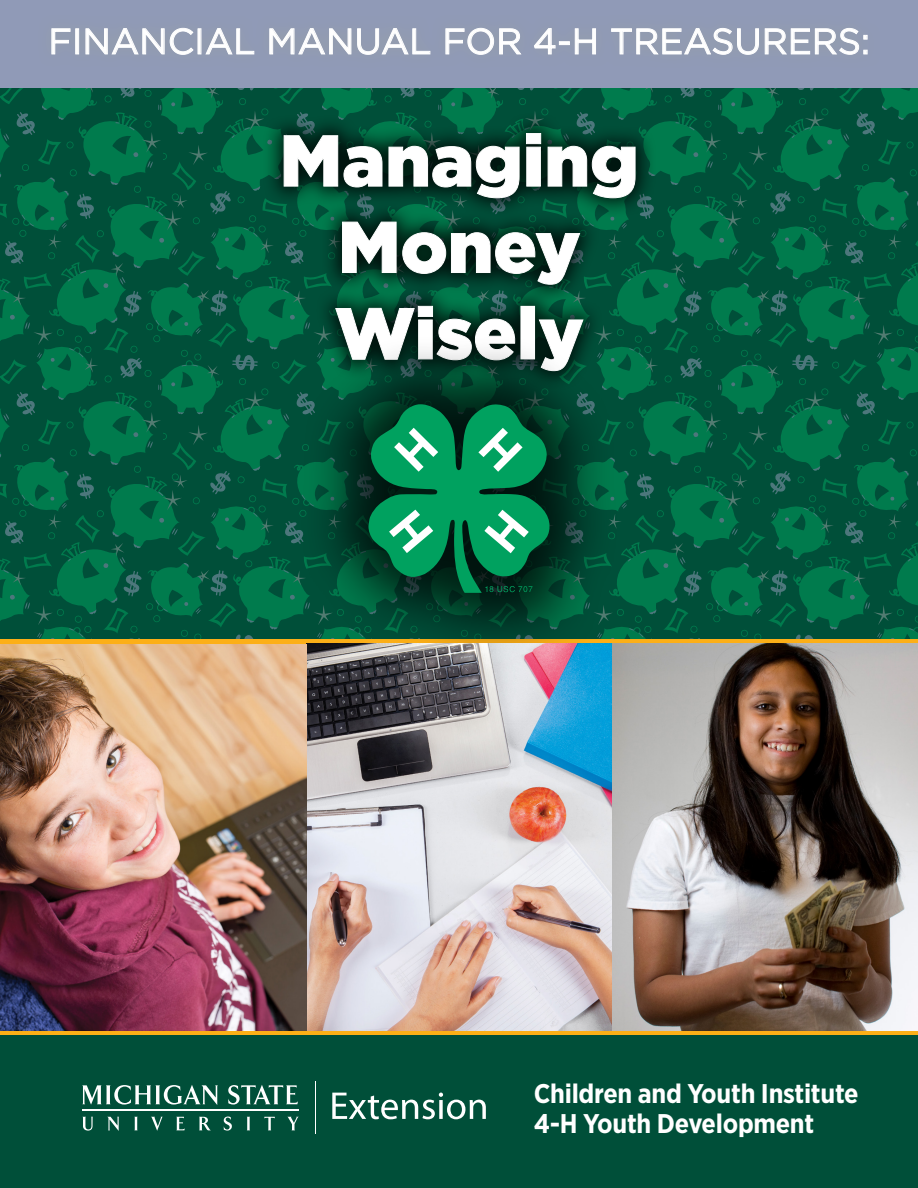
<style>
.page{position:relative;width:918px;height:1188px;background:#fff}
.page>*{position:absolute;margin:0;border:0;box-sizing:border-box;transform-origin:0 0}
.t1{font:900 72px "Gotham";color:#fff}
.t2{font:36px "Gotham";color:#fff}
.H2_Cover{font:700 27px "Gotham Narrow";letter-spacing:-.01em;color:#fff}
</style>
<div class="page">
<div style="left:0;top:0;width:918px;height:91px;background:#909ab7"></div>
<div style="left:0;top:89px;width:918px;height:1099px;background:#004f39"></div>
<svg style="left:1px;top:89px;width:917px;height:550px"></svg>
<div style="left:0;top:639px;width:918px;height:9px;background:#fcaf17"></div>
<div style="left:0;top:1026px;width:918px;height:9px;background:#fcaf17"></div>
<svg style="left:51px;top:28px;width:20px;height:27px"></svg>
<div style="left:76px;top:29px;width:3px;height:25px;border:1px solid #fff"></div>
<svg style="left:85px;top:28px;width:109px;height:27px"></svg>
<div style="left:198px;top:29px;width:3px;height:25px;border:1px solid #fff"></div>
<svg style="left:205px;top:28px;width:50px;height:27px"></svg>
<svg style="left:269px;top:28px;width:162px;height:27px"></svg>
<svg style="left:445px;top:28px;width:76px;height:27px"></svg>
<svg style="left:534px;top:28px;width:35px;height:27px"></svg>
<svg style="left:575px;top:28px;width:21px;height:27px"></svg>
<svg style="left:611px;top:28px;width:256px;height:27px"></svg>
<div style="left:262px;top:112px;width:394px;height:279px;background:#000;opacity:.75"></div>
<svg style="left:283px;top:135px;width:237px;height:64px;background:#163a2e"></svg>
<svg style="left:526px;top:133px;width:15px;height:54px"></svg>
<svg style="left:547px;top:146px;width:89px;height:53px;background:#1a372e"></svg>
<svg style="left:342px;top:221px;width:238px;height:64px;background:#133a2e"></svg>
<svg style="left:335px;top:306px;width:180px;height:28px;background:#173d31"></svg>
<div style="left:521px;top:306px;width:14px;height:53px;border:1px solid #fff"></div>
<svg style="left:539px;top:319px;width:45px;height:15px"></svg>
<div style="left:298px;top:334px;width:322px;height:330px;background:#000;opacity:.75"></div>
<svg style="left:368px;top:404px;width:182px;height:189px;background:#117f53"></svg>
<svg style="left:82px;top:1117px;width:11px;height:14px"></svg>
<svg style="left:107px;top:1117px;width:12px;height:14px"></svg>
<svg style="left:134px;top:1117px;width:4px;height:13px"></svg>
<svg style="left:151px;top:1117px;width:12px;height:14px"></svg>
<svg style="left:176px;top:1117px;width:9px;height:13px"></svg>
<svg style="left:199px;top:1117px;width:12px;height:13px"></svg>
<svg style="left:224px;top:1117px;width:8px;height:14px"></svg>
<svg style="left:247px;top:1117px;width:3px;height:13px"></svg>
<svg style="left:264px;top:1117px;width:11px;height:13px"></svg>
<svg style="left:288px;top:1117px;width:11px;height:13px"></svg>
<svg style="left:82px;top:1085px;width:136px;height:20px"></svg>
<svg style="left:228px;top:1085px;width:70px;height:20px"></svg>
<hr style="left:82px;top:1109px;width:216px;height:2px;background:#fff">
<svg style="left:332px;top:1093px;width:154px;height:26px"></svg>
<hr style="left:315px;top:1082px;width:1px;height:52px;background:#fff">
<img style="left:0;top:644px;width:918px;height:387px">
<h1 class="t2" style="left:48px;top:18px;width:823px">FINANCIAL MANUAL FOR 4-H TREASURERS:</h1>
<h1 class="t1" style="left:280px;top:111px;width:361px">Managing</h1>
<h1 class="t1" style="left:338px;top:197px;width:244px">Money</h1>
<h1 class="t1" style="left:335px;top:284px;width:250px">Wisely</h1>
<p class="H2_Cover" style="left:534px;top:1077px;width:326px">Children and Youth Institute</p>
<p class="H2_Cover" style="left:534px;top:1107px;width:282px">4-H Youth Development</p>
</div>
